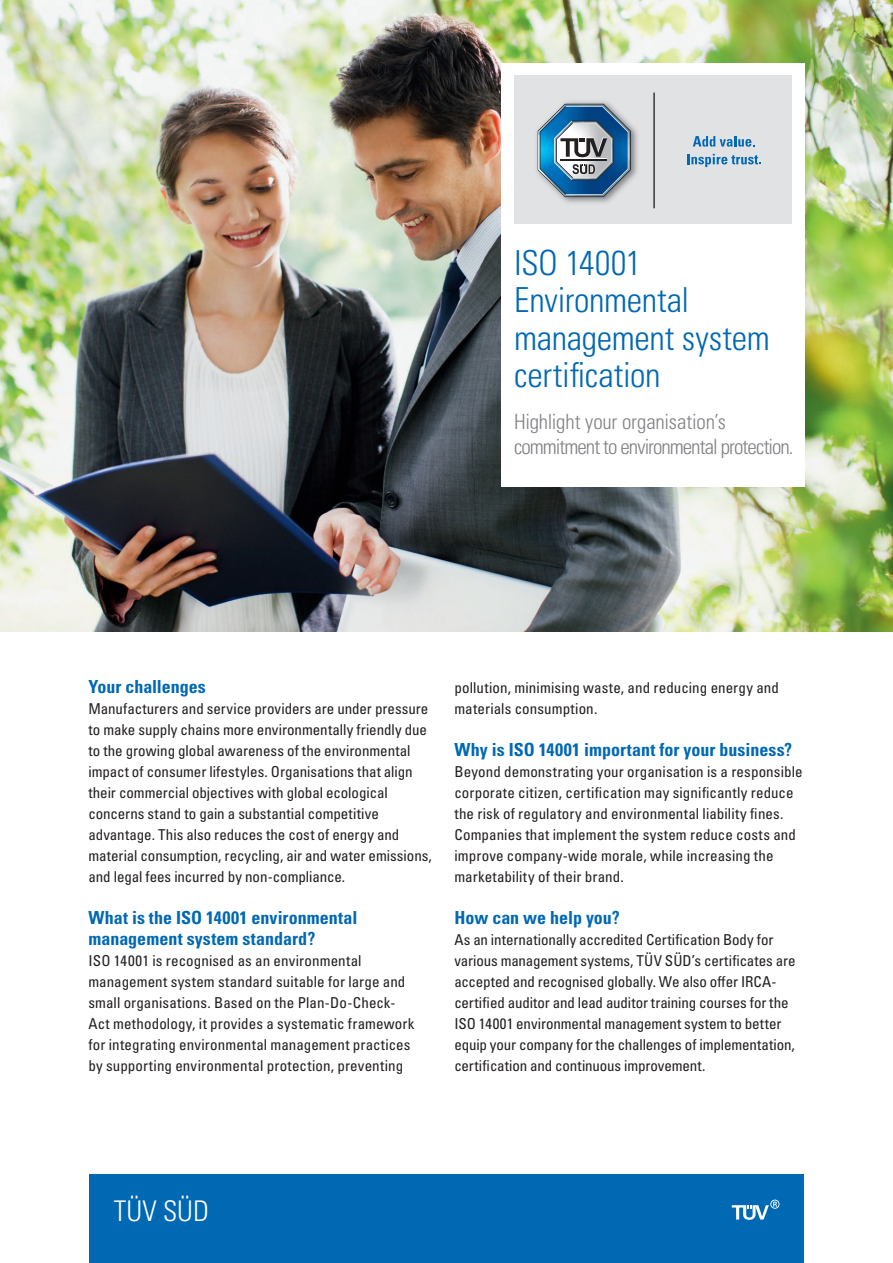
<style>
.page{position:relative;width:893px;height:1263px;background:#fff}
.page>*{position:absolute;margin:0;border:0;box-sizing:border-box;transform-origin:0 0}
.t1{font:34.5px/37.5px "Univers LTCYR 47 Light Cond";letter-spacing:-.005em;color:#0168b3}
.t2{font:28.5px "Univers LTCYR 47 Light Cond";color:#fff}
.t3{font:21px/25.5px "Univers LTCYR 47 Light Cond";letter-spacing:-.035em;color:#808285}
.t4{font:18px/21px "Univers LTCYR 67 Bold Cond";color:#0168b3}
.t5{font:condensed 15px/21px "Univers LTCYR 57";letter-spacing:.005em;color:#231f20}
</style>
<div class="page">
<img style="left:0;top:0;width:893px;height:631px">
<div style="left:89px;top:1174px;width:715px;height:89px;background:#0168b3"></div>
<svg style="left:732px;top:1199px;width:47px;height:21px"></svg>
<div style="left:501px;top:63px;width:304px;height:424px;background:#fff"></div>
<div style="left:514px;top:76px;width:278px;height:148px;background:#e1e2e4"></div>
<hr style="left:653px;top:93px;width:2px;height:115px;background:#231f20">
<img style="left:536px;top:101px;width:102px;height:102px">
<svg style="left:538px;top:104px;width:93px;height:93px"></svg>
<svg style="left:693px;top:136px;width:62px;height:11px"></svg>
<svg style="left:687px;top:154px;width:74px;height:13px"></svg>
<h1 class="t1" style="left:514px;top:242px;width:257px">ISO 14001<br>Environmental management system certification</h1>
<h3 class="t3" style="left:514px;top:407px;width:281px">Highlight your organisation’s commitment to environmental protection.</h3>
<p class="t4" style="left:88px;top:676px;width:119px">Your challenges</p>
<p class="t5" style="left:88px;top:698px;width:345px">Manufacturers and service providers are under pressure to make supply chains more environmentally friendly due to the growing global awareness of the environmental impact of consumer lifestyles. Organisations that align their commercial objectives with global ecological concerns stand to gain a substantial competitive advantage. This also reduces the cost of energy and material consumption, recycling, air and water emissions, and legal fees incurred by non-compliance.</p>
<p class="t4" style="left:88px;top:907px;width:270px">What is the ISO 14001 environmental management system standard?</p>
<p class="t5" style="left:88px;top:950px;width:328px">ISO 14001 is recognised as an environmental management system standard suitable for large and small organisations. Based on the Plan-Do-Check-Act methodology, it provides a systematic framework for integrating environmental management practices by supporting environmental protection, preventing</p>
<p class="t5" style="left:454px;top:677px;width:326px">pollution, minimising waste, and reducing energy and materials consumption.</p>
<p class="t4" style="left:454px;top:739px;width:339px">Why is ISO 14001 important for your business?</p>
<p class="t5" style="left:454px;top:761px;width:350px">Beyond demonstrating your organisation is a responsible corporate citizen, certification may significantly reduce the risk of regulatory and environmental liability fines.<br>Companies that implement the system reduce costs and improve company-wide morale, while increasing the marketability of their brand.</p>
<p class="t4" style="left:454px;top:907px;width:167px">How can we help you?</p>
<p class="t5" style="left:454px;top:929px;width:343px">As an internationally accredited Certification Body for various management systems, TÜV SÜD’s certificates are accepted and recognised globally. We also offer IRCA&shy;certified auditor and lead auditor training courses for the ISO 14001 environmental management system to better equip your company for the challenges of implementation, certification and continuous improvement.</p>
<h2 class="t2" style="left:114px;top:1191px;width:97px">TÜV SÜD</h2>
</div>
